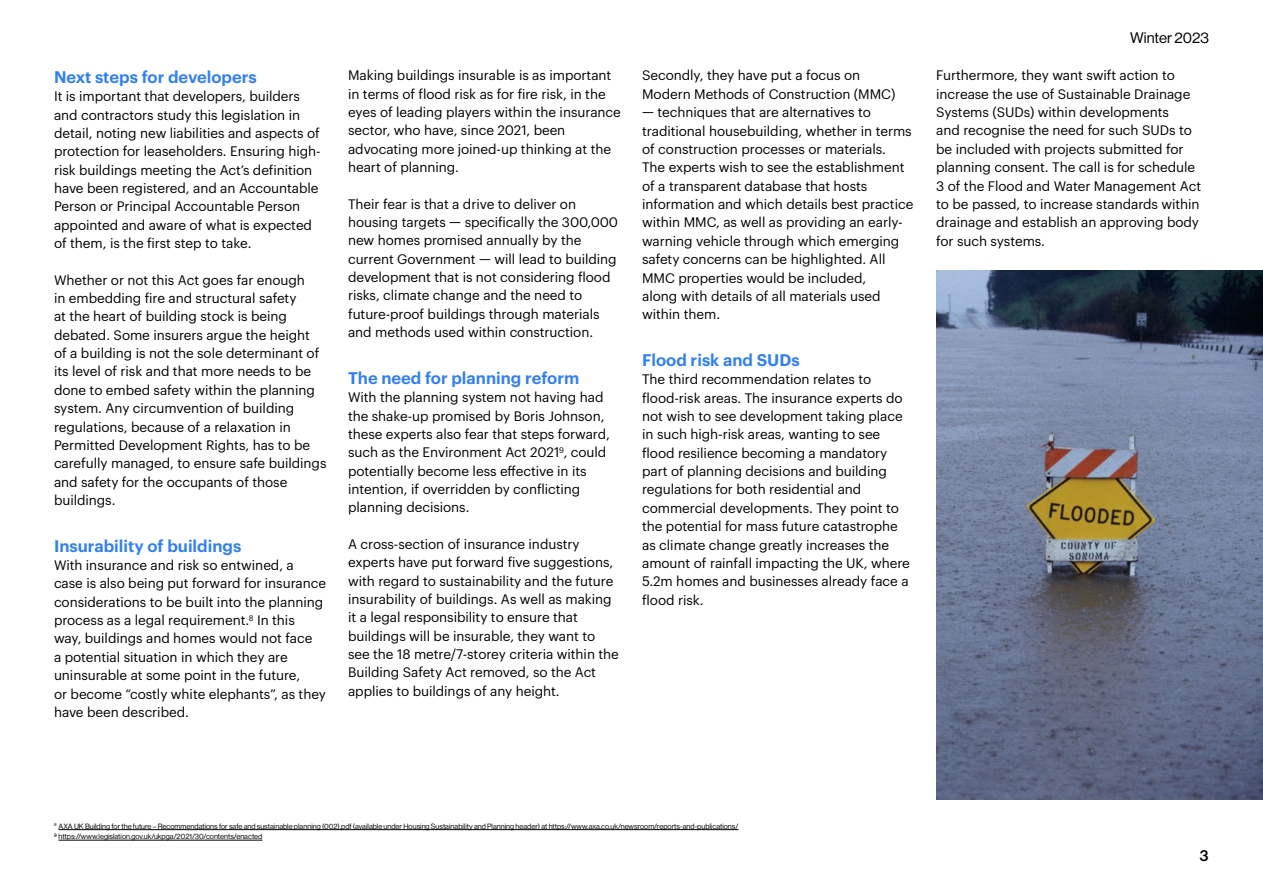
<style>
.page{position:relative;width:1263px;height:893px;background:#fff}
.page>*{position:absolute;margin:0;border:0;box-sizing:border-box;transform-origin:0 0}
.t1{font:600 16.5px "Graphik";color:#327fef}
.t2{font:15px "N Haas Grotesk DS Pro 55 Rg";color:#000}
.t3{font:500 15px "Graphik";color:#000}
.t4{font:13.5px/18.3px "Graphik";letter-spacing:-.005em;color:#000}
.t5{font:7.5px/10.5px "N Haas Grotesk DS Pro 55 Rg";color:#000}
</style>
<div class="page">
<hr style="left:58px;top:829px;width:680px;height:1px;background:#000">
<hr style="left:58px;top:840px;width:204px;height:1px;background:#000">
<img style="left:936px;top:270px;width:327px;height:529px">
<p class="t1" style="left:54px;top:64px;width:204px">Next steps for developers</p>
<p class="t4" style="left:54px;top:86px;width:268px">It is important that developers, builders and contractors study this legislation in detail, noting new liabilities and aspects of protection for leaseholders. Ensuring high&shy;risk buildings meeting the Act’s definition have been registered, and an Accountable Person or Principal Accountable Person appointed and aware of what is expected of them, is the first step to take.</p>
<p class="t4" style="left:54px;top:269px;width:274px">Whether or not this Act goes far enough<br>in embedding fire and structural safety<br>at the heart of building stock is being debated. Some insurers argue the height<br>of a building is not the sole determinant of its level of risk and that more needs to be done to embed safety within the planning system. Any circumvention of building regulations, because of a relaxation in Permitted Development Rights, has to be carefully managed, to ensure safe buildings and safety for the occupants of those buildings.</p>
<p class="t1" style="left:54px;top:533px;width:189px">Insurability of buildings</p>
<p class="t4" style="left:54px;top:555px;width:274px">With insurance and risk so entwined, a case is also being put forward for insurance considerations to be built into the planning process as a legal requirement.<sup>8</sup> In this<br>way, buildings and homes would not face<br>a potential situation in which they are uninsurable at some point in the future,<br>or become “costly white elephants”, as they have been described.</p>
<p class="t4" style="left:348px;top:65px;width:274px">Making buildings insurable is as important in terms of flood risk as for fire risk, in the eyes of leading players within the insurance sector, who have, since 2021, been advocating more joined-up thinking at the heart of planning.</p>
<p class="t4" style="left:348px;top:193px;width:272px">Their fear is that a drive to deliver on housing targets — specifically the 300,000 new homes promised annually by the current Government — will lead to building development that is not considering flood risks, climate change and the need to future-proof buildings through materials and methods used within construction.</p>
<p class="t1" style="left:348px;top:365px;width:233px">The need for planning reform</p>
<p class="t4" style="left:348px;top:387px;width:263px">With the planning system not having had the shake-up promised by Boris Johnson, these experts also fear that steps forward, such as the Environment Act 2021<sup>9</sup>, could potentially become less effective in its intention, if overridden by conflicting planning decisions.</p>
<p class="t4" style="left:348px;top:534px;width:272px">A cross-section of insurance industry experts have put forward five suggestions, with regard to sustainability and the future insurability of buildings. As well as making it a legal responsibility to ensure that buildings will be insurable, they want to see the 18 metre/7-storey criteria within the Building Safety Act removed, so the Act applies to buildings of any height.</p>
<p class="t4" style="left:642px;top:65px;width:255px">Secondly, they have put a focus on<br>Modern Methods of Construction (MMC)</p>
<p class="t4" style="left:642px;top:102px;width:273px">— techniques that are alternatives to traditional housebuilding, whether in terms of construction processes or materials.<br>The experts wish to see the establishment of a transparent database that hosts information and which details best practice within MMC, as well as providing an early&shy;warning vehicle through which emerging safety concerns can be highlighted. All MMC properties would be included,<br>along with details of all materials used within them.</p>
<p class="t1" style="left:642px;top:347px;width:159px">Flood risk and SUDs</p>
<p class="t4" style="left:642px;top:369px;width:269px">The third recommendation relates to flood-risk areas. The insurance experts do not wish to see development taking place in such high-risk areas, wanting to see flood resilience becoming a mandatory part of planning decisions and building regulations for both residential and commercial developments. They point to the potential for mass future catastrophe as climate change greatly increases the amount of rainfall impacting the UK, where 5.2m homes and businesses already face a flood risk.</p>
<p class="t2" style="left:1130px;top:30px;width:80px">Winter 2023</p>
<p class="t4" style="left:936px;top:65px;width:266px">Furthermore, they want swift action to increase the use of Sustainable Drainage Systems (SUDs) within developments<br>and recognise the need for such SUDs to be included with projects submitted for planning consent. The call is for schedule 3 of the Flood and Water Management Act to be passed, to increase standards within drainage and establish an approving body for such systems.</p>
<p class="t5" style="left:54px;top:821px;width:686px"><sup>8</sup> AXA UK Building for the future – Recommendations for safe and sustainable planning (002).pdf (available under Housing Sustainability and Planning header) at https://www.axa.co.uk/newsroom/reports-and-publications/<br>9 https://www.legislation.gov.uk/ukpga/2021/30/contents/enacted</p>
<p class="t3" style="left:1199px;top:844px;width:11px">3</p>
</div>
